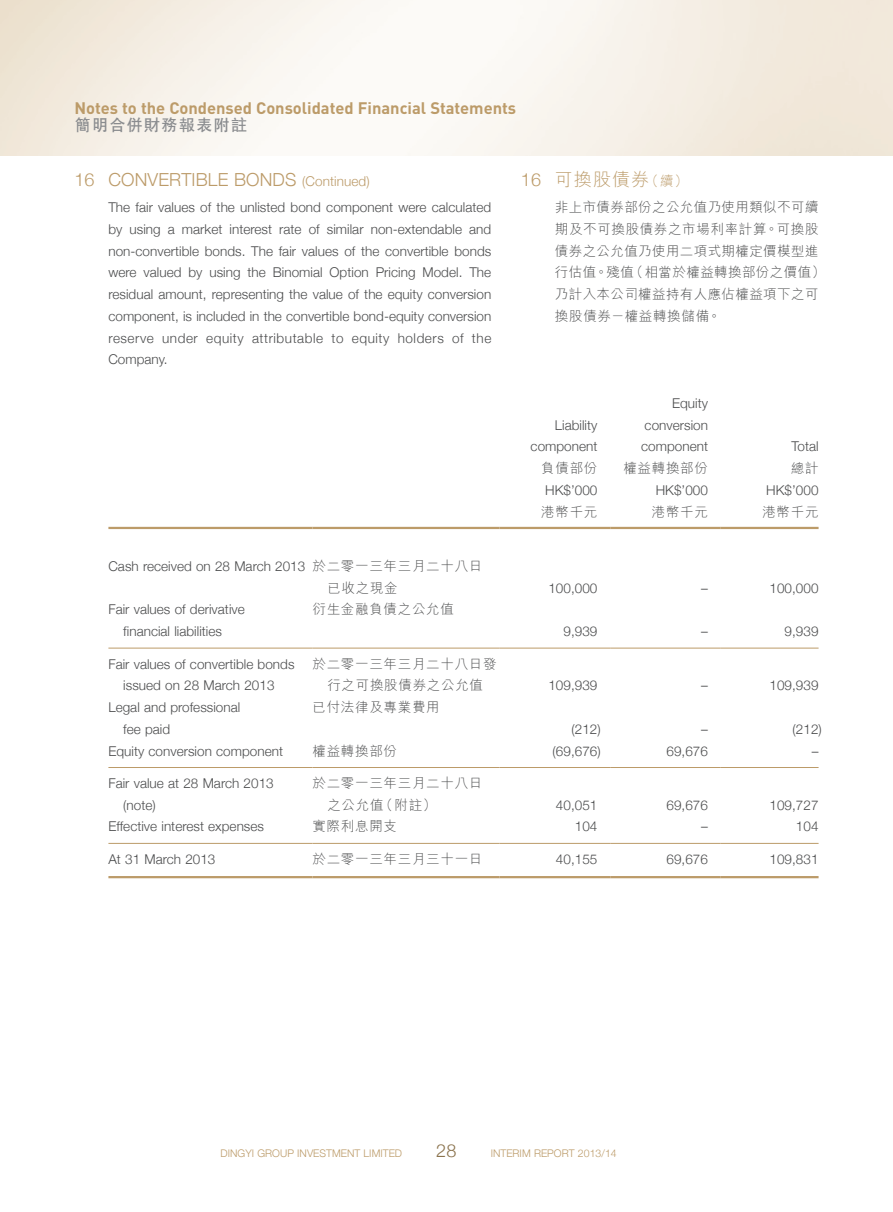
<style>
.page{position:relative;width:893px;height:1212px;background:#fff}
.page>*{position:absolute;margin:0;border:0;box-sizing:border-box;transform-origin:0 0}
.Heading_1{font:300 18px "Helvetica Neue";letter-spacing:.01em;color:#bc9b69}
.C_Heading_1{font:300 18px "M Hei HK";letter-spacing:.06em;color:#bc9b69}
.t1{font:300 18px "Helvetica Neue";color:#8a724c}
.t2{font:700 16.5px "DIN";color:#bc9b69}
.t3{font:700 16.5px "C Hei 2 HK";letter-spacing:.055em;color:#8a8c8f}
.Body_Text{font:300 13.5px/21.8px "Helvetica Neue";letter-spacing:.005em;color:#4b4c4d;text-align:center}
.Body_Text-2{font:300 13.5px/21.8px "M Hei HK";letter-spacing:.055em;color:#4b4c4d}
.Body_Text-3{font:300 13.5px/21.8px "M Hei HK";letter-spacing:.03em;color:#4b4c4d}
.t4{font:300 10.5px "Helvetica Neue";letter-spacing:.005em;color:#bc9b69}
.s1{font-size:13.5px}
.s2{font-family:"Helvetica Neue"}
</style>
<div class="page">
<hr style="left:108px;top:527px;width:205px;height:2px;background:#bc9b69">
<hr style="left:313px;top:527px;width:187px;height:2px;background:#bc9b69">
<hr style="left:500px;top:527px;width:110px;height:2px;background:#bc9b69">
<hr style="left:610px;top:527px;width:111px;height:2px;background:#bc9b69">
<hr style="left:721px;top:527px;width:98px;height:2px;background:#bc9b69">
<hr style="left:108px;top:648px;width:205px;height:1px;background:#bc9b69">
<hr style="left:313px;top:648px;width:187px;height:1px;background:#bc9b69">
<hr style="left:500px;top:648px;width:110px;height:1px;background:#bc9b69">
<hr style="left:610px;top:648px;width:111px;height:1px;background:#bc9b69">
<hr style="left:721px;top:648px;width:98px;height:1px;background:#bc9b69">
<hr style="left:108px;top:767px;width:205px;height:1px;background:#bc9b69">
<hr style="left:313px;top:767px;width:187px;height:1px;background:#bc9b69">
<hr style="left:500px;top:767px;width:110px;height:1px;background:#bc9b69">
<hr style="left:610px;top:767px;width:111px;height:1px;background:#bc9b69">
<hr style="left:721px;top:767px;width:98px;height:1px;background:#bc9b69">
<hr style="left:108px;top:843px;width:205px;height:1px;background:#bc9b69">
<hr style="left:313px;top:843px;width:187px;height:1px;background:#bc9b69">
<hr style="left:500px;top:843px;width:110px;height:1px;background:#bc9b69">
<hr style="left:610px;top:843px;width:111px;height:1px;background:#bc9b69">
<hr style="left:721px;top:843px;width:98px;height:1px;background:#bc9b69">
<hr style="left:108px;top:876px;width:205px;height:2px;background:#bc9b69">
<hr style="left:313px;top:876px;width:187px;height:2px;background:#bc9b69">
<hr style="left:500px;top:876px;width:110px;height:2px;background:#bc9b69">
<hr style="left:610px;top:876px;width:111px;height:2px;background:#bc9b69">
<hr style="left:721px;top:876px;width:98px;height:2px;background:#bc9b69">
<p class="t2" style="left:74px;top:97px;width:443px">Notes to the Condensed Consolidated Financial Statements</p>
<p class="t3" style="left:74px;top:116px;width:174px">簡明合併財務報表附註</p>
<p class="Heading_1" style="left:74px;top:169px;width:297px">16 CONVERTIBLE BONDS <span class="s1">(Continued)</span></p>
<p class="Body_Text" style="left:108px;top:196px;width:384px;text-align:justify">The fair values of the unlisted bond component were calculated by using a market interest rate of similar non-extendable and non-convertible bonds. The fair values of the convertible bonds were valued by using the Binomial Option Pricing Model. The residual amount, representing the value of the equity conversion component, is included in the convertible bond-equity conversion reserve under equity attributable to equity holders of the Company.</p>
<p class="Body_Text" style="left:108px;top:555px;width:198px">Cash received on 28 March 2013</p>
<p class="Body_Text-2" style="left:327px;top:555px;width:156px;text-indent:-15px">於二零一三年三月二十八日已收之現金</p>
<p class="Body_Text" style="left:108px;top:598px;width:138px">Fair values of derivative financial liabilities</p>
<p class="Body_Text-2" style="left:313px;top:598px;width:143px">衍生金融負債之公允值</p>
<p class="Body_Text" style="left:108px;top:652px;width:188px">Fair values of convertible bonds issued on 28 March 2013</p>
<p class="Body_Text-2" style="left:313px;top:652px;width:186px;text-align:center">於二零一三年三月二十八日發行之可換股債券之公允值</p>
<p class="Body_Text" style="left:123px;top:696px;width:119px;text-align:left;text-indent:-15px">Legal and professional fee paid</p>
<p class="Body_Text-2" style="left:313px;top:696px;width:129px">已付法律及專業費用</p>
<p class="C_Heading_1" style="left:521px;top:170px;width:169px"><span class="s2">16</span> 可換股債券<span class="s1">（續）</span></p>
<p class="Body_Text-3" style="left:555px;top:196px;width:272px">非上市債券部份之公允值乃使用類似不可續期及不可換股債券之市場利率計算。可換股債券之公允值乃使用二項式期權定價模型進行估值。殘值（相當於權益轉換部份之價值）乃計入本公司權益持有人應佔權益項下之可換股債券－權益轉換儲備。</p>
<p class="Body_Text" style="left:555px;top:414px;width:44px">Liability</p>
<p class="Body_Text" style="left:531px;top:435px;width:68px">component</p>
<p class="Body_Text" style="left:672px;top:392px;width:37px">Equity</p>
<p class="Body_Text" style="left:645px;top:414px;width:65px">conversion</p>
<p class="Body_Text" style="left:641px;top:435px;width:68px">component</p>
<p class="Body_Text" style="left:791px;top:435px;width:29px">Total</p>
<p class="Body_Text-2" style="left:541px;top:457px;width:58px">負債部份</p>
<p class="Body_Text-2" style="left:623px;top:457px;width:86px">權益轉換部份</p>
<p class="Body_Text-2" style="left:791px;top:457px;width:29px">總計</p>
<p class="Body_Text" style="left:545px;top:479px;width:54px">HK$’000</p>
<p class="Body_Text" style="left:656px;top:479px;width:54px">HK$’000</p>
<p class="Body_Text" style="left:766px;top:479px;width:54px">HK$’000</p>
<p class="Body_Text-2" style="left:541px;top:501px;width:58px">港幣千元</p>
<p class="Body_Text-2" style="left:652px;top:501px;width:58px">港幣千元</p>
<p class="Body_Text-2" style="left:762px;top:501px;width:58px">港幣千元</p>
<p class="Body_Text" style="left:548px;top:577px;width:51px">100,000</p>
<p class="Body_Text" style="left:701px;top:577px;width:8px">–</p>
<p class="Body_Text" style="left:769px;top:577px;width:51px">100,000</p>
<p class="Body_Text" style="left:563px;top:620px;width:35px">9,939</p>
<p class="Body_Text" style="left:701px;top:620px;width:8px">–</p>
<p class="Body_Text" style="left:785px;top:620px;width:35px">9,939</p>
<p class="Body_Text" style="left:548px;top:674px;width:51px">109,939</p>
<p class="Body_Text" style="left:701px;top:674px;width:8px">–</p>
<p class="Body_Text" style="left:769px;top:674px;width:51px">109,939</p>
<p class="Body_Text" style="left:571px;top:718px;width:31px">(212)</p>
<p class="Body_Text" style="left:701px;top:718px;width:8px">–</p>
<p class="Body_Text" style="left:793px;top:718px;width:31px">(212)</p>
<p class="Body_Text" style="left:108px;top:739px;width:176px">Equity conversion component</p>
<p class="Body_Text-2" style="left:313px;top:739px;width:86px">權益轉換部份</p>
<p class="Body_Text" style="left:553px;top:739px;width:50px">(69,676)</p>
<p class="Body_Text" style="left:666px;top:739px;width:43px">69,676</p>
<p class="Body_Text" style="left:812px;top:739px;width:8px">–</p>
<p class="Body_Text" style="left:123px;top:772px;width:152px;text-align:left;text-indent:-15px">Fair value at 28 March 2013 (note)</p>
<p class="Body_Text-2" style="left:327px;top:772px;width:156px;text-indent:-15px">於二零一三年三月二十八日之公允值（附註）</p>
<p class="Body_Text" style="left:556px;top:794px;width:43px">40,051</p>
<p class="Body_Text" style="left:666px;top:794px;width:43px">69,676</p>
<p class="Body_Text" style="left:769px;top:794px;width:51px">109,727</p>
<p class="Body_Text" style="left:108px;top:815px;width:157px">Effective interest expenses</p>
<p class="Body_Text-2" style="left:313px;top:815px;width:86px">實際利息開支</p>
<p class="Body_Text" style="left:575px;top:815px;width:24px">104</p>
<p class="Body_Text" style="left:701px;top:815px;width:8px">–</p>
<p class="Body_Text" style="left:796px;top:815px;width:24px">104</p>
<p class="Body_Text" style="left:108px;top:848px;width:109px">At 31 March 2013</p>
<p class="Body_Text-2" style="left:313px;top:848px;width:171px">於二零一三年三月三十一日</p>
<p class="Body_Text" style="left:556px;top:848px;width:43px">40,155</p>
<p class="Body_Text" style="left:666px;top:848px;width:43px">69,676</p>
<p class="Body_Text" style="left:769px;top:848px;width:51px">109,831</p>
<p class="t4" style="left:221px;top:1147px;width:183px">DINGYI GROUP INVESTMENT LIMITED</p>
<h1 class="t1" style="left:436px;top:1140px;width:22px">28</h1>
<p class="t4" style="left:491px;top:1147px;width:128px">INTERIM REPORT 2013/14</p>
</div>
